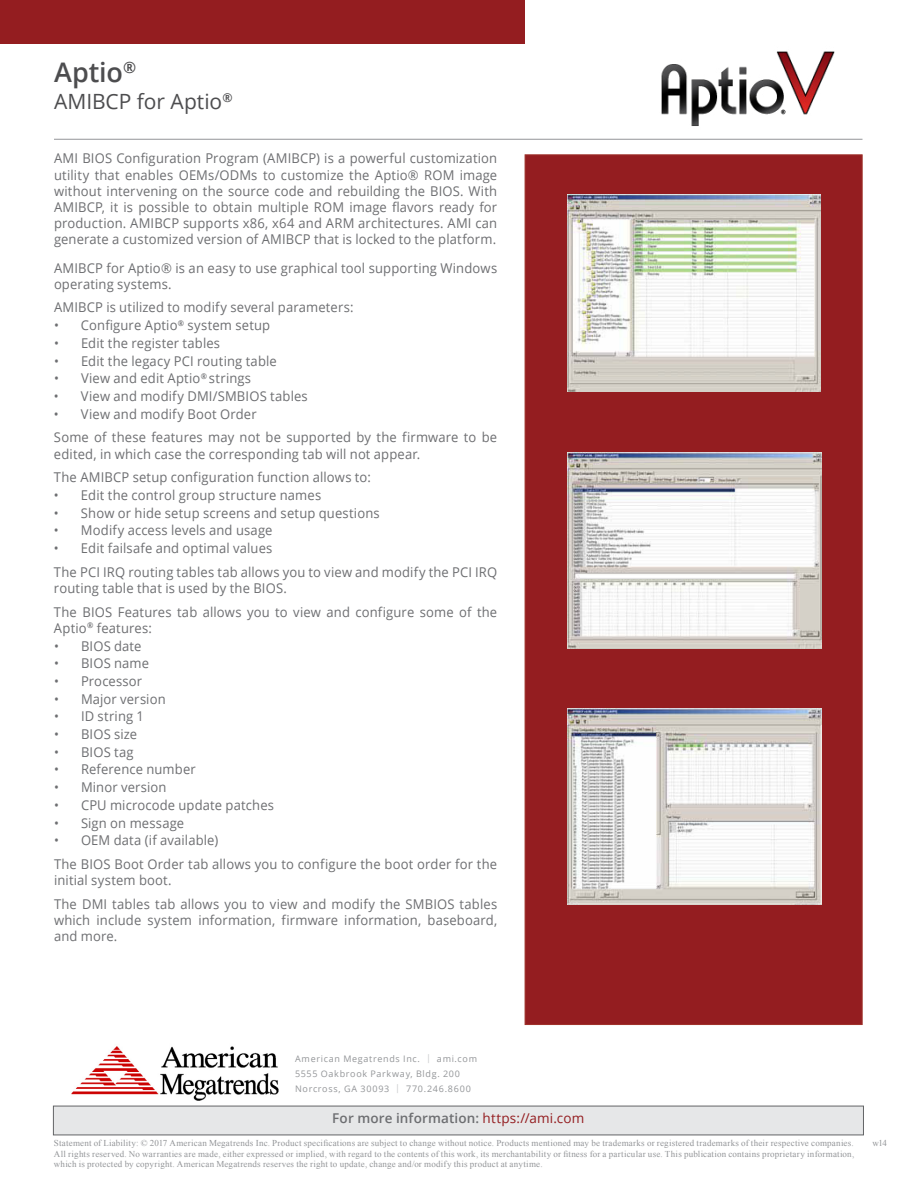
<style>
.page{position:relative;width:918px;height:1188px;background:#fff}
.page>*{position:absolute;margin:0;border:0;box-sizing:border-box;transform-origin:0 0}
.t1{font:600 27px "Open Sans";letter-spacing:-.005em;color:#4d4d4f}
.t2{font:21px "Open Sans";letter-spacing:-.005em;color:#4d4d4f}
.t3{font:13.5px/16.2px "Open Sans";letter-spacing:.01em;color:#6d6e71;scale:.96 1}
.t4{font:600 13.5px "Open Sans";letter-spacing:.01em;color:#6d6e71}
.t5{font:9px/10.8px "Times New Roman";letter-spacing:.02em;color:#939598;text-align:justify}
.t6{font:9px/15px "Open Sans";letter-spacing:.075em;color:#939598}
.s1{font-weight:400;color:#941d20}
</style>
<div class="page">
<hr style="left:54px;top:139px;width:808px;height:1px;background:#939598">
<div style="left:0;top:0;width:525px;height:43px;background:#941d20"></div>
<img style="left:659px;top:51px;width:175px;height:104px">
<div style="left:53px;top:1106px;width:811px;height:29px;background:#e6e7e8;border:1px solid #636466"></div>
<img style="left:71px;top:1046px;width:208px;height:55px">
<div style="left:525px;top:155px;width:338px;height:870px;background:#941d20;border:1px solid #9e3029"></div>
<img style="left:567px;top:195px;width:253px;height:196px">
<img style="left:568px;top:453px;width:253px;height:196px">
<img style="left:567px;top:709px;width:255px;height:196px">
<h1 class="t1" style="left:54px;top:53px;width:84px">Aptio<sup>®</sup></h1>
<h2 class="t2" style="left:54px;top:87px;width:180px">AMIBCP for Aptio<sup>®</sup></h2>
<p class="t3" style="left:54px;top:150px;width:463px;text-align:justify">AMI BIOS Configuration Program (AMIBCP) is a powerful customization utility that enables OEMs/ODMs to customize the Aptio® ROM image without intervening on the source code and rebuilding the BIOS. With AMIBCP, it is possible to obtain multiple ROM image flavors ready for production. AMIBCP supports x86, x64 and ARM architectures. AMI can generate a customized version of AMIBCP that is locked to the platform.</p>
<p class="t3" style="left:54px;top:259px;width:463px">AMIBCP for Aptio® is an easy to use graphical tool supporting Windows operating systems.</p>
<p class="t3" style="left:54px;top:299px;width:313px">AMIBCP is utilized to modify several parameters:</p>
<p class="t3" style="left:54px;top:317px;width:227px">• Configure Aptio<sup>®</sup> system setup</p>
<p class="t3" style="left:54px;top:334px;width:175px">• Edit the register tables</p>
<p class="t3" style="left:54px;top:352px;width:234px">• Edit the legacy PCI routing table</p>
<p class="t3" style="left:54px;top:370px;width:207px">• View and edit Aptio<sup>®</sup> strings</p>
<p class="t3" style="left:54px;top:388px;width:266px">• View and modify DMI/SMBIOS tables</p>
<p class="t3" style="left:54px;top:402px;width:463px;line-height:23.7px">• View and modify Boot Order<br>Some of these features may not be supported by the firmware to be</p>
<p class="t3" style="left:54px;top:441px;width:383px;line-height:23.7px">edited, in which case the corresponding tab will not appear.<br>The AMIBCP setup configuration function allows to:</p>
<p class="t3" style="left:54px;top:487px;width:280px">• Edit the control group structure names</p>
<p class="t3" style="left:54px;top:504px;width:341px">• Show or hide setup screens and setup questions</p>
<p class="t3" style="left:54px;top:522px;width:229px">• Modify access levels and usage</p>
<p class="t3" style="left:54px;top:536px;width:463px;line-height:23.7px">• Edit failsafe and optimal values<br>The PCI IRQ routing tables tab allows you to view and modify the PCI IRQ</p>
<p class="t3" style="left:54px;top:576px;width:463px;line-height:23.7px">routing table that is used by the BIOS.<br>The BIOS Features tab allows you to view and configure some of the</p>
<p class="t3" style="left:54px;top:619px;width:103px">Aptio<sup>®</sup> features:</p>
<p class="t3" style="left:54px;top:637px;width:93px">• BIOS date</p>
<p class="t3" style="left:54px;top:655px;width:101px">• BIOS name</p>
<p class="t3" style="left:54px;top:673px;width:93px">• Processor</p>
<p class="t3" style="left:54px;top:690px;width:118px">• Major version</p>
<p class="t3" style="left:54px;top:708px;width:95px">• ID string 1</p>
<p class="t3" style="left:54px;top:726px;width:88px">• BIOS size</p>
<p class="t3" style="left:54px;top:743px;width:84px">• BIOS tag</p>
<p class="t3" style="left:54px;top:761px;width:149px">• Reference number</p>
<p class="t3" style="left:54px;top:779px;width:119px">• Minor version</p>
<p class="t3" style="left:54px;top:796px;width:231px">• CPU microcode update patches</p>
<p class="t3" style="left:54px;top:814px;width:137px">• Sign on message</p>
<p class="t3" style="left:54px;top:828px;width:463px;line-height:23.7px">• OEM data (if available)<br>The BIOS Boot Order tab allows you to configure the boot order for the</p>
<p class="t3" style="left:54px;top:868px;width:463px;line-height:23.7px">initial system boot.<br>The DMI tables tab allows you to view and modify the SMBIOS tables</p>
<p class="t3" style="left:54px;top:912px;width:463px">which include system information, firmware information, baseboard, and more.</p>
<p class="t6" style="left:295px;top:1051px;width:183px">American Megatrends Inc. <sup>|</sup> ami.com<br>5555 Oakbrook Parkway, Bldg. 200<br>Norcross, GA 30093 <sup>|</sup> 770.246.8600</p>
<p class="t4" style="left:332px;top:1109px;width:254px">For more information: <span class="s1">https://ami.com</span></p>
<p class="t5" style="left:54px;top:1137px;width:802px">Statement of Liability: © 2017 American Megatrends Inc. Product specifications are subject to change without notice. Products mentioned may be trademarks or registered trademarks of their respective companies.<br>All rights reserved. No warranties are made, either expressed or implied, with regard to the contents of this work, its merchantability or fitness for a particular use. This publication contains proprietary information, which is protected by copyright. American Megatrends reserves the right to update, change and/or modify this product at anytime.</p>
<p class="t5" style="left:872px;top:1137px;width:16px">w14</p>
</div>
